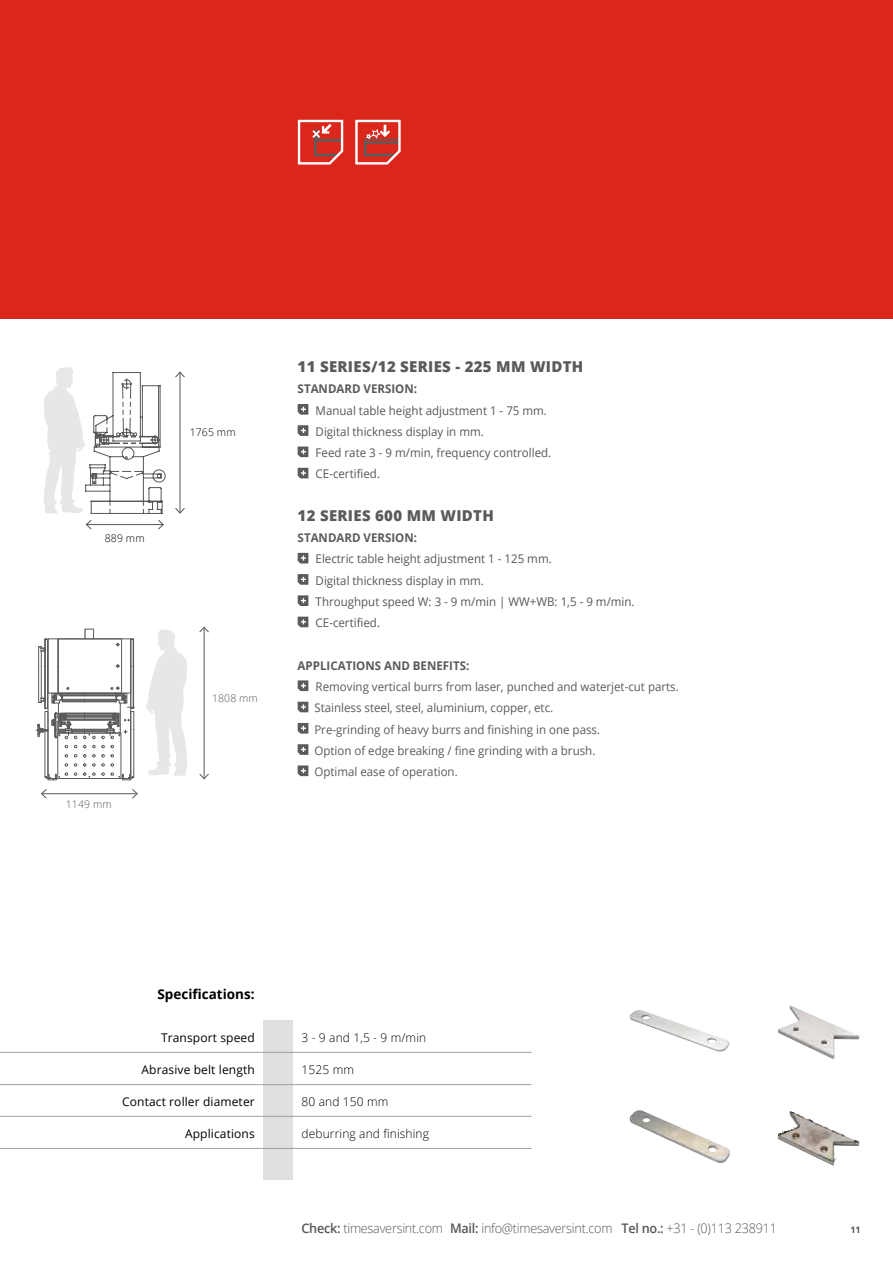
<style>
.page{position:relative;width:893px;height:1263px;background:#fff}
.page>*{position:absolute;margin:0;border:0;box-sizing:border-box;transform-origin:0 0}
.t1{font:800 15px "Open Sans";letter-spacing:.02em;color:#5a5a59}
.t2{font:700 13.5px "Open Sans";color:#000}
.t3{font:300 13.2px "Open Sans";letter-spacing:-.02em;color:#575756;scale:.96 1}
.t4{font:12px/21.3px "Open Sans";color:#575756;scale:.96 1}
.t5{font:12px/21.3px "Open Sans";color:#5a5a59;scale:.96 1}
.t6{font:12px "Open Sans";letter-spacing:.01em;color:#000}
.t7{font:700 12px "Open Sans";color:#5a5a59;scale:.96 1}
.t8{font:300 12px "Open Sans";letter-spacing:.01em;color:#000}
.t9{font:300 10.5px "Open Sans";letter-spacing:.01em;color:#5a5a59}
.t10{font:300 10.5px "Open Sans";letter-spacing:.01em;color:#000}
.t11{font:700 9px "Open Sans";color:#575756}
.s1{font-weight:600}
</style>
<div class="page">
<div style="left:0;top:0;width:893px;height:319px;background:#db261b"></div>
<img style="left:630px;top:1110px;width:100px;height:53px">
<img style="left:630px;top:1010px;width:99px;height:42px">
<img style="left:778px;top:1005px;width:82px;height:54px">
<svg style="left:44px;top:367px;width:121px;height:147px"></svg>
<hr style="left:180px;top:372px;width:1px;height:141px;background:#575756">
<svg style="left:175px;top:372px;width:10px;height:6px"></svg>
<svg style="left:175px;top:508px;width:10px;height:5px"></svg>
<hr style="left:86px;top:524px;width:77px;height:1px;background:#575756">
<svg style="left:158px;top:520px;width:6px;height:10px"></svg>
<svg style="left:86px;top:520px;width:6px;height:10px"></svg>
<hr style="left:204px;top:627px;width:1px;height:152px;background:#5a5a59">
<svg style="left:199px;top:627px;width:10px;height:6px"></svg>
<svg style="left:199px;top:773px;width:10px;height:6px"></svg>
<svg style="left:145px;top:629px;width:42px;height:147px"></svg>
<hr style="left:42px;top:793px;width:95px;height:1px;background:#5a5a59">
<svg style="left:132px;top:789px;width:6px;height:10px"></svg>
<svg style="left:41px;top:789px;width:6px;height:10px"></svg>
<hr style="left:48px;top:639px;width:1px;height:141px;background:#bfbfbf">
<hr style="left:130px;top:639px;width:1px;height:141px;background:#bfbfbf">
<hr style="left:58px;top:778px;width:63px;height:1px;background:#bfbfbf">
<hr style="left:58px;top:733px;width:1px;height:45px;background:#bfbfbf">
<hr style="left:121px;top:733px;width:1px;height:45px;background:#bfbfbf">
<svg style="left:111px;top:773px;width:22px;height:7px"></svg>
<svg style="left:45px;top:773px;width:23px;height:7px"></svg>
<svg style="left:83px;top:773px;width:12px;height:5px"></svg>
<div style="left:131px;top:711px;width:3px;height:67px;border:1px solid #bfbfbf"></div>
<div style="left:45px;top:711px;width:3px;height:67px;border:1px solid #bfbfbf"></div>
<svg style="left:36px;top:629px;width:98px;height:110px"></svg>
<img style="left:790px;top:1111px;width:8px;height:18px">
<div style="left:263px;top:1021px;width:30px;height:159px;background:#e0e0df"></div>
<hr style="left:0;top:1052px;width:531px;height:1px;background:#a1a1a1">
<hr style="left:0;top:1084px;width:531px;height:1px;background:#a1a1a1">
<hr style="left:0;top:1116px;width:531px;height:1px;background:#a1a1a1">
<hr style="left:0;top:1148px;width:531px;height:1px;background:#a1a1a1">
<svg style="left:298px;top:404px;width:10px;height:11px"></svg>
<svg style="left:298px;top:425px;width:10px;height:11px"></svg>
<svg style="left:298px;top:446px;width:10px;height:11px"></svg>
<svg style="left:298px;top:468px;width:10px;height:10px"></svg>
<svg style="left:298px;top:553px;width:10px;height:10px"></svg>
<svg style="left:298px;top:574px;width:10px;height:11px"></svg>
<svg style="left:298px;top:595px;width:10px;height:11px"></svg>
<svg style="left:298px;top:617px;width:10px;height:10px"></svg>
<svg style="left:298px;top:680px;width:10px;height:11px"></svg>
<svg style="left:298px;top:702px;width:10px;height:10px"></svg>
<svg style="left:298px;top:723px;width:10px;height:11px"></svg>
<svg style="left:298px;top:744px;width:10px;height:11px"></svg>
<svg style="left:298px;top:765px;width:10px;height:11px"></svg>
<svg style="left:298px;top:120px;width:45px;height:45px"></svg>
<svg style="left:355px;top:120px;width:46px;height:45px"></svg>
<p class="t10" style="left:105px;top:531px;width:41px">889 mm</p>
<p class="t9" style="left:66px;top:797px;width:47px">1149 mm</p>
<p class="t10" style="left:190px;top:425px;width:47px">1765 mm</p>
<p class="t9" style="left:212px;top:691px;width:47px">1808 mm</p>
<p class="t1" style="left:298px;top:355px;width:287px">11 SERIES/12 SERIES - 225 MM WIDTH</p>
<p class="t7" style="left:298px;top:381px;width:126px">STANDARD VERSION:</p>
<p class="t4" style="left:316px;top:399px;width:247px">Manual table height adjustment 1 - 75 mm.<br>Digital thickness display in mm.<br>Feed rate 3 - 9 m/min, frequency controlled.<br>CE-certified.</p>
<p class="t1" style="left:298px;top:504px;width:198px">12 SERIES 600 MM WIDTH</p>
<p class="t7" style="left:298px;top:529px;width:126px">STANDARD VERSION:</p>
<p class="t4" style="left:316px;top:548px;width:334px">Electric table height adjustment 1 - 125 mm.<br>Digital thickness display in mm.<br>Throughput speed W: 3 - 9 m/min | WW+WB: 1,5 - 9 m/min.<br>CE-certified.</p>
<p class="t7" style="left:298px;top:657px;width:180px">APPLICATIONS AND BENEFITS:</p>
<p class="t5" style="left:314px;top:676px;width:381px">Removing vertical burrs from laser, punched and waterjet-cut parts.<br>Stainless steel, steel, aluminium, copper, etc.<br>Pre-grinding of heavy burrs and finishing in one pass.<br>Option of edge breaking / fine grinding with a brush.<br>Optimal ease of operation.</p>
<p class="t2" style="left:158px;top:985px;width:99px">Specifications:</p>
<p class="t6" style="left:161px;top:1029px;width:95px">Transport speed</p>
<p class="t6" style="left:142px;top:1061px;width:115px">Abrasive belt length</p>
<p class="t6" style="left:122px;top:1093px;width:134px">Contact roller diameter</p>
<p class="t6" style="left:185px;top:1125px;width:71px">Applications</p>
<p class="t8" style="left:302px;top:1029px;width:126px">3 - 9 and 1,5 - 9 m/min</p>
<p class="t8" style="left:302px;top:1061px;width:54px">1525 mm</p>
<p class="t8" style="left:302px;top:1093px;width:88px">80 and 150 mm</p>
<p class="t8" style="left:302px;top:1125px;width:129px">deburring and finishing</p>
<p class="t3" style="left:301px;top:1219px;width:497px"><span class="s1">Check:</span> timesaversint.com <span class="s1">Mail:</span> info@timesaversint.com <span class="s1">Tel no.:</span> +31 - (0)113 238911</p>
<p class="t11" style="left:850px;top:1224px;width:12px">11</p>
</div>
